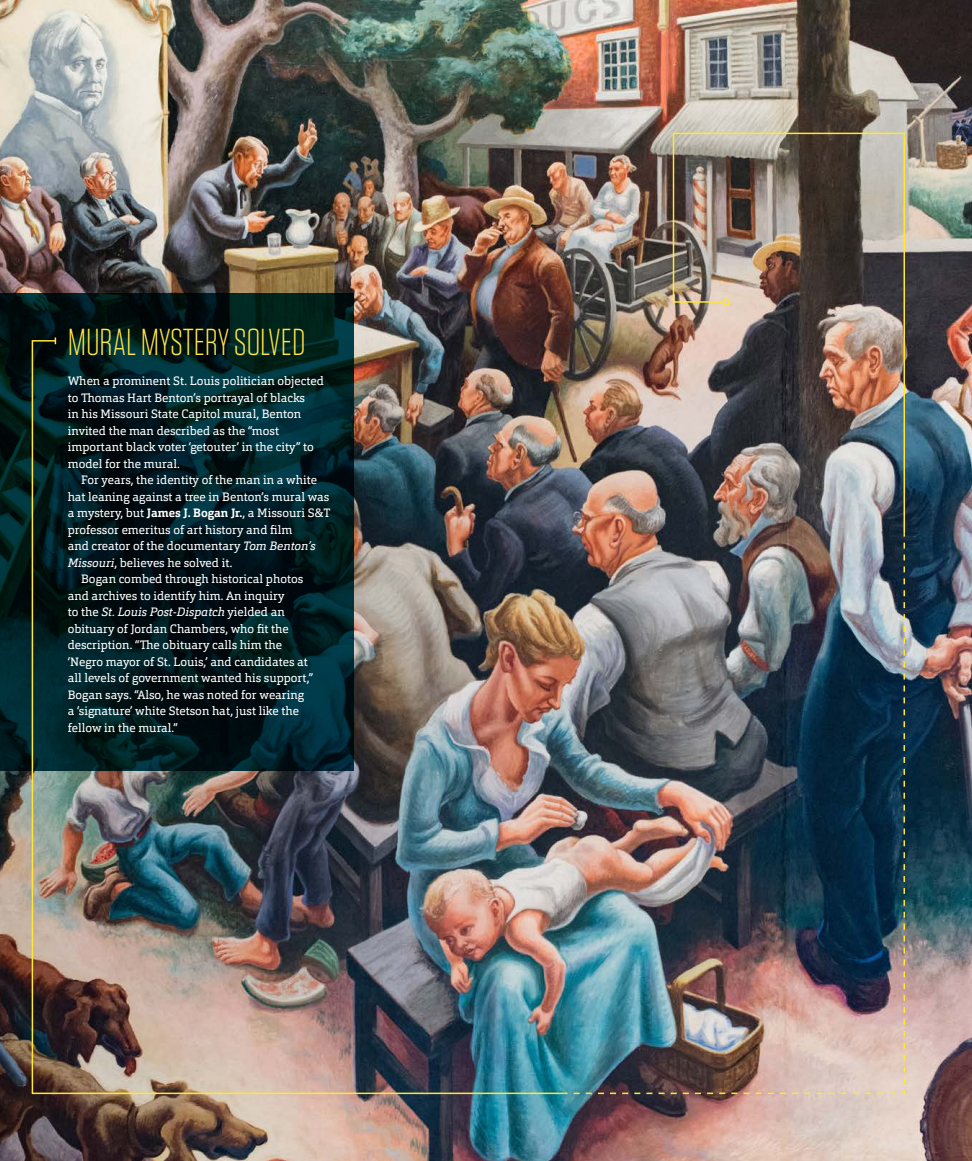
<style>
.page{position:relative;width:972px;height:1161px;background:#fff}
.page>*{position:absolute;margin:0;border:0;box-sizing:border-box;transform-origin:0 0}
.Sidebar_Headline{font:300 37.5px "Tungsten";color:#ffe746}
.Sidebar_Text_WHITE{font:12px/16.5px "Orgon Slab";color:#fff}
.Sidebar_Text-NO_INDE{font:12px/16.5px "Orgon Slab";color:#fff}
.s1{font-weight:700}
.s2{font-style:italic}
</style>
<div class="page">
<img style="left:0;top:0;width:972px;height:1161px">
<svg style="left:0;top:293px;width:353px;height:478px"></svg>
<img style="left:31px;top:339px;width:535px;height:756px">
<img style="left:563px;top:532px;width:343px;height:563px">
<img style="left:672px;top:132px;width:234px;height:403px">
<div style="left:723px;top:298px;width:7px;height:8px;border:2px solid #ffe637;border-radius:50%"></div>
<p class="Sidebar_Headline" style="left:68px;top:323px;width:239px">MURAL MYSTERY SOLVED</p>
<p class="Sidebar_Text-NO_INDE" style="left:68px;top:373px;width:258px">When a prominent St. Louis politician objected to Thomas Hart Benton’s portrayal of blacks<br>in his Missouri State Capitol mural, Benton invited the man described as the “most important black voter ‘getouter’ in the city” to model for the mural.</p>
<p class="Sidebar_Text_WHITE" style="left:68px;top:472px;width:264px;text-indent:14px">For years, the identity of the man in a white hat leaning against a tree in Benton’s mural was a mystery, but <span class="s1">James J. Bogan Jr.</span>, a Missouri S&amp;T professor emeritus of art history and film<br>and creator of the documentary <span class="s2">Tom Benton’s Missouri</span>, believes he solved it.</p>
<p class="Sidebar_Text_WHITE" style="left:68px;top:571px;width:247px;text-indent:14px">Bogan combed through historical photos and archives to identify him. An inquiry<br>to the <span class="s2">St. Louis Post-Dispatch</span> yielded an obituary of Jordan Chambers, who fit the description. “The obituary calls him the ‘Negro mayor of St. Louis,’ and candidates at all levels of government wanted his support,” Bogan says. “Also, he was noted for wearing a ‘signature’ white Stetson hat, just like the fellow in the mural.”</p>
</div>
